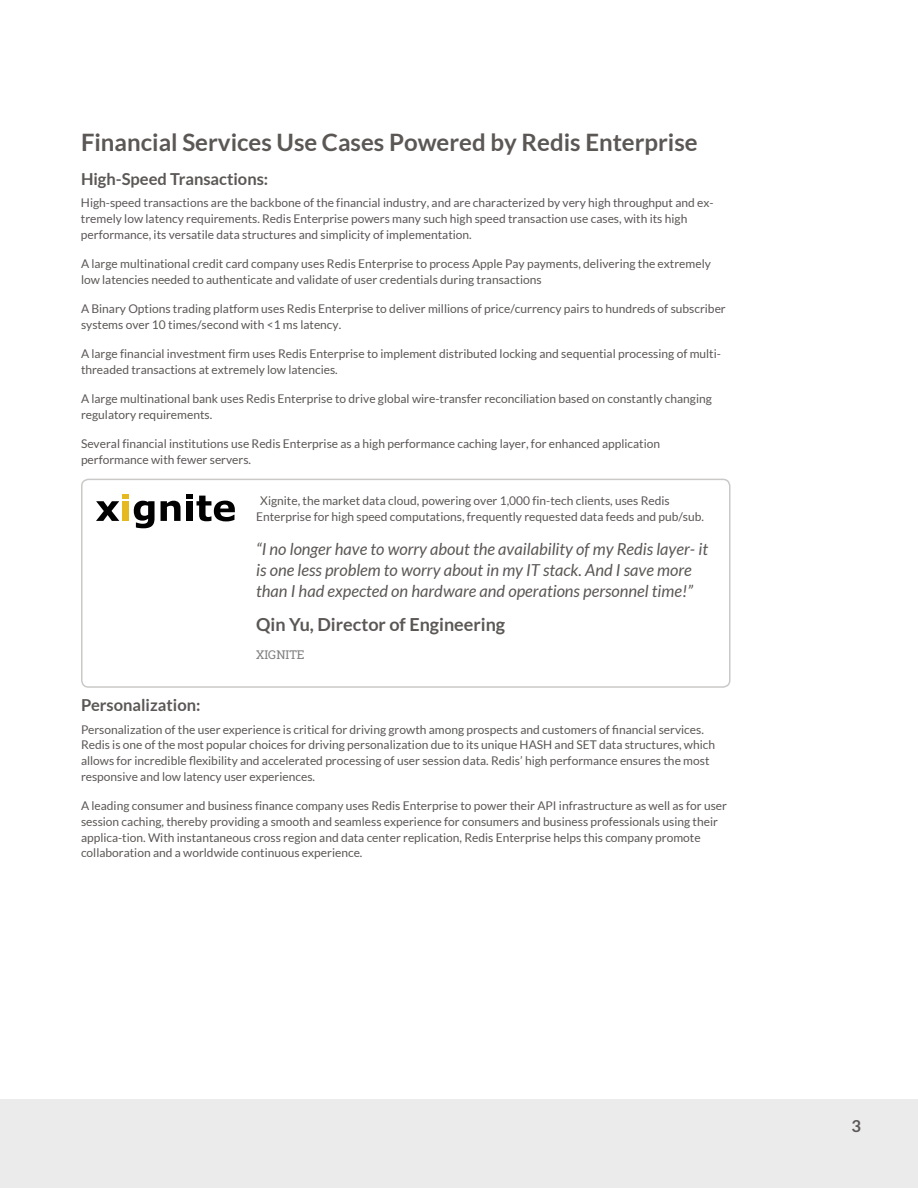
<style>
.page{position:relative;width:918px;height:1188px;background:#fff}
.page>*{position:absolute;margin:0;border:0;box-sizing:border-box;transform-origin:0 0}
.t1{font:700 24px "Lato";color:#5b5755}
.t2{font:700 18px "Lato";color:#5b5755}
.t3{font:italic 16.5px/21px "Lato";color:#5b5755}
.t4{font:700 16.5px "Lato";color:#5b5755}
.t5{font:12px/15.8px "Lato";color:#5b5755}
.t6{font:12px "Roboto Slab";color:#7f7f80}
</style>
<div class="page">
<div style="left:0;top:1099px;width:918px;height:89px;background:#ebebec"></div>
<div style="left:81px;top:479px;width:649px;height:209px;border:2px solid #cac9c8;border-radius:7px"></div>
<svg style="left:161px;top:494px;width:74px;height:27px"></svg>
<svg style="left:96px;top:494px;width:59px;height:34px"></svg>
<div style="left:123px;top:501px;width:6px;height:20px;background:#e7b921"></div>
<h1 class="t1" style="left:81px;top:129px;width:618px">Financial Services Use Cases Powered by Redis Enterprise</h1>
<h3 class="t4" style="left:81px;top:169px;width:189px">High-Speed Transactions:</h3>
<p class="t5" style="left:81px;top:195px;width:634px">High-speed transactions are the backbone of the financial industry, and are characterized by very high throughput and ex&shy;tremely low latency requirements. Redis Enterprise powers many such high speed transaction use cases, with its high performance, its versatile data structures and simplicity of implementation.</p>
<p class="t5" style="left:81px;top:256px;width:631px">A large multinational credit card company uses Redis Enterprise to process Apple Pay payments, delivering the extremely low latencies needed to authenticate and validate of user credentials during transactions</p>
<p class="t5" style="left:81px;top:301px;width:646px">A Binary Options trading platform uses Redis Enterprise to deliver millions of price/currency pairs to hundreds of subscriber systems over 10 times/second with &lt;1 ms latency.</p>
<p class="t5" style="left:81px;top:346px;width:642px">A large financial investment firm uses Redis Enterprise to implement distributed locking and sequential processing of multi&shy;threaded transactions at extremely low latencies.</p>
<p class="t5" style="left:81px;top:391px;width:632px">A large multinational bank uses Redis Enterprise to drive global wire-transfer reconciliation based on constantly changing regulatory requirements.</p>
<p class="t5" style="left:81px;top:436px;width:581px">Several financial institutions use Redis Enterprise as a high performance caching layer, for enhanced application performance with fewer servers.</p>
<p class="t5" style="left:256px;top:493px;width:449px;text-indent:4px">Xignite, the market data cloud, powering over 1,000 fin-tech clients, uses Redis<br>Enterprise for high speed computations, frequently requested data feeds and pub/sub.</p>
<h3 class="t3" style="left:256px;top:539px;width:453px">“I no longer have to worry about the availability of my Redis layer- it is one less problem to worry about in my IT stack. And I save more than I had expected on hardware and operations personnel time!”</h3>
<h2 class="t2" style="left:256px;top:614px;width:251px">Qin Yu, Director of Engineering</h2>
<p class="t6" style="left:256px;top:647px;width:50px">XIGNITE</p>
<h3 class="t4" style="left:81px;top:696px;width:121px">Personalization:</h3>
<p class="t5" style="left:81px;top:721px;width:636px">Personalization of the user experience is critical for driving growth among prospects and customers of financial services.<br>Redis is one of the most popular choices for driving personalization due to its unique HASH and SET data structures, which allows for incredible flexibility and accelerated processing of user session data. Redis’ high performance ensures the most responsive and low latency user experiences.</p>
<p class="t5" style="left:81px;top:798px;width:648px">A leading consumer and business finance company uses Redis Enterprise to power their API infrastructure as well as for user session caching, thereby providing a smooth and seamless experience for consumers and business professionals using their applica-tion. With instantaneous cross region and data center replication, Redis Enterprise helps this company promote collaboration and a worldwide continuous experience.</p>
<h3 class="t4" style="left:851px;top:1117px;width:11px">3</h3>
</div>
